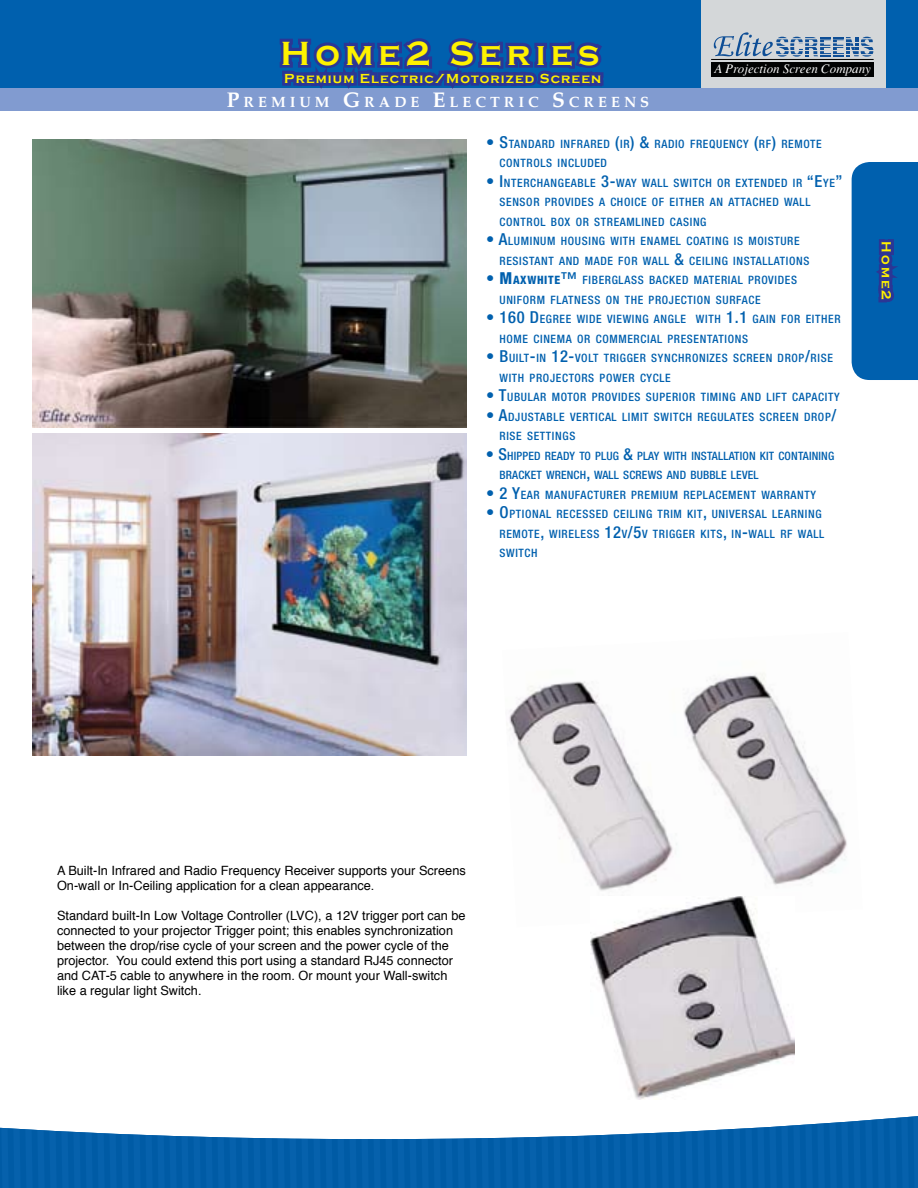
<style>
.page{position:relative;width:918px;height:1188px;background:#fff}
.page>*{position:absolute;margin:0;border:0;box-sizing:border-box;transform-origin:0 0}
.t1{font:700 34.5px "Copperplate Gothic";letter-spacing:.15em;color:#fff200}
.t2{font:700 14.7px "Palatino";letter-spacing:.27em;color:#fff}
.t3{font:700 13.5px "Copperplate Gothic";letter-spacing:.08em;color:#fff200}
.t4{font:italic 13.05px "Times";color:#fff}
.t5{font:12.75px/15px "Helvetica";color:#000}
.t6{font:500 condensed 11.55px/19.5px "Helvetica Neue";letter-spacing:.055em;color:#0060ae}
.t7{font:500 condensed 11.55px/19.5px "Helvetica Neue";letter-spacing:.015em;color:#0060ae}
.s1{font-size:21px}
.s2{font-size:16.5px}
.s3{font-weight:800;font-size:16.5px}
.s4{font-weight:800}
</style>
<div class="page">
<svg style="left:0;top:1116px;width:918px;height:72px"></svg>
<div style="left:0;top:0;width:918px;height:89px;background:#0060ae"></div>
<div style="left:701px;top:0;width:185px;height:89px;background:#d4d7d9"></div>
<svg style="left:714px;top:32px;width:159px;height:25px"></svg>
<div style="left:711px;top:62px;width:163px;height:15px;background:#010202"></div>
<hr style="left:711px;top:59px;width:163px;height:1px;background:#000">
<div style="left:0;top:88px;width:918px;height:23px;background:#819bd0"></div>
<img style="left:509px;top:673px;width:338px;height:218px">
<img style="left:590px;top:896px;width:205px;height:204px">
<img style="left:32px;top:434px;width:434px;height:322px">
<img style="left:32px;top:140px;width:434px;height:287px">
<svg style="left:279px;top:38px;width:325px;height:51px"></svg>
<svg style="left:852px;top:162px;width:66px;height:218px;background:#055ead"></svg>
<h1 class="t1" style="left:281px;top:34px;width:320px">Home2 Series</h1>
<p class="t3" style="left:284px;top:71px;width:318px">Premium Electric/Motorized Screen</p>
<p class="t4" style="left:714px;top:61px;width:158px">A Projection Screen Company</p>
<p class="t2" style="left:227px;top:90px;width:423px"><span class="s1">P</span>REMIUM <span class="s1">G</span>RADE <span class="s1">E</span>LECTRIC <span class="s1">S</span>CREENS</p>
<p class="t6" style="left:500px;top:134px;width:324px;text-indent:-14px"><span class="s2">• S</span>TANDARD INFRARED <span class="s2">(</span>IR<span class="s2">) &amp;</span> RADIO FREQUENCY <span class="s2">(</span>RF<span class="s2">)</span> REMOTE<br>CONTROLS INCLUDED</p>
<p class="t6" style="left:500px;top:173px;width:345px;text-indent:-14px"><span class="s2">• I</span>NTERCHANGEABLE <span class="s2">3-</span>WAY WALL SWITCH OR EXTENDED IR <span class="s2">“E</span>YE<span class="s2">”<br></span>SENSOR PROVIDES A CHOICE OF EITHER AN ATTACHED WALL<br>CONTROL BOX OR STREAMLINED CASING</p>
<p class="t6" style="left:500px;top:231px;width:311px;text-indent:-14px"><span class="s2">• A</span>LUMINUM HOUSING WITH ENAMEL COATING IS MOISTURE<br>RESISTANT AND MADE FOR WALL <span class="s2">&amp;</span> CEILING INSTALLATIONS</p>
<p class="t6" style="left:500px;top:270px;width:298px;text-indent:-14px"><span class="s2">•</span> <span class="s3">M</span><span class="s4">AXWHITE</span><span class="s2">™</span> FIBERGLASS BACKED MATERIAL PROVIDES<br>UNIFORM FLATNESS ON THE PROJECTION SURFACE</p>
<p class="t6" style="left:500px;top:309px;width:343px;text-indent:-14px"><span class="s2">• 160 D</span>EGREE WIDE VIEWING ANGLE WITH <span class="s2">1.1</span> GAIN FOR EITHER<br>HOME CINEMA OR COMMERCIAL PRESENTATIONS</p>
<p class="t6" style="left:500px;top:348px;width:335px;text-indent:-14px"><span class="s2">• B</span>UILT<span class="s2">-</span>IN <span class="s2">12-</span>VOLT TRIGGER SYNCHRONIZES SCREEN DROP<span class="s2">/</span>RISE<br>WITH PROJECTORS POWER CYCLE</p>
<p class="t6" style="left:486px;top:387px;width:355px"><span class="s2">• T</span>UBULAR MOTOR PROVIDES SUPERIOR TIMING AND LIFT CAPACITY</p>
<p class="t6" style="left:500px;top:407px;width:338px;text-indent:-14px"><span class="s2">• A</span>DJUSTABLE VERTICAL LIMIT SWITCH REGULATES SCREEN DROP<span class="s2">/<br></span>RISE SETTINGS</p>
<p class="t7" style="left:500px;top:446px;width:336px;text-indent:-14px"><span class="s2">• S</span>HIPPED READY TO PLUG <span class="s2">&amp;</span> PLAY WITH INSTALLATION KIT CONTAINING<br>BRACKET WRENCH<span class="s2">,</span> WALL SCREWS AND BUBBLE LEVEL</p>
<p class="t6" style="left:486px;top:485px;width:332px"><span class="s2">• 2 Y</span>EAR MANUFACTURER PREMIUM REPLACEMENT WARRANTY</p>
<p class="t6" style="left:500px;top:504px;width:326px;text-indent:-14px"><span class="s2">• O</span>PTIONAL RECESSED CEILING TRIM KIT<span class="s2">,</span> UNIVERSAL LEARNING<br>REMOTE<span class="s2">,</span> WIRELESS <span class="s2">12</span>V<span class="s2">/5</span>V TRIGGER KITS<span class="s2">,</span> IN<span class="s2">-</span>WALL RF WALL<br>SWITCH</p>
<p class="t3" style="left:894px;top:241px;width:60px;rotate:90deg">Home2</p>
<p class="t5" style="left:57px;top:863px;width:410px">A Built-In Infrared and Radio Frequency Receiver supports your Screens<br>On-wall or In-Ceiling application for a clean appearance.</p>
<p class="t5" style="left:57px;top:908px;width:410px">Standard built-In Low Voltage Controller (LVC), a 12V trigger port can be connected to your projector Trigger point; this enables synchronization between the drop/rise cycle of your screen and the power cycle of the projector. You could extend this port using a standard RJ45 connector and CAT-5 cable to anywhere in the room. Or mount your Wall-switch like a regular light Switch.</p>
</div>
